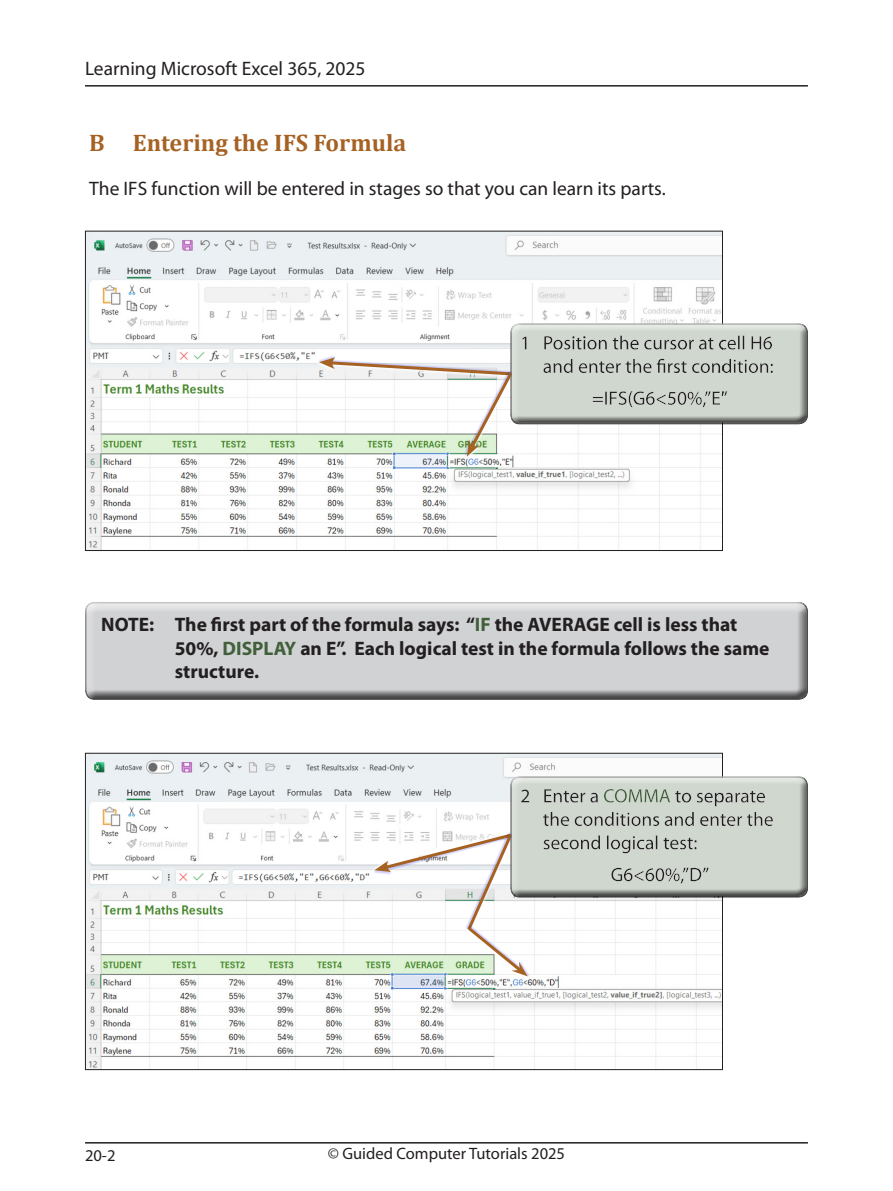
<style>
.page{position:relative;width:893px;height:1191px;background:#fff}
.page>*{position:absolute;margin:0;border:0;box-sizing:border-box;transform-origin:0 0}
.Sub-Head_point{font:700 24px "Cambria";color:#a66223}
.NB_normal{font:700 19.5px/23.4px "Myriad Pro";color:#231f20}
.Paragraph{font:19.5px "Myriad Pro";color:#231f20}
.Body{font:19.5px "Myriad Pro";color:#231f20}
.Body-2{font:16.5px "Myriad Pro";color:#231f20}
.s1{color:#415f3a}
</style>
<div class="page">
<hr style="left:85px;top:1142px;width:723px;height:1px;background:#231f20">
<hr style="left:85px;top:85px;width:723px;height:2px;background:#231f20">
<div style="left:85px;top:602px;width:723px;height:98px;background:#231f20;opacity:.75"></div>
<img style="left:87px;top:233px;width:634px;height:316px">
<img style="left:87px;top:755px;width:634px;height:313px">
<svg style="left:319px;top:323px;width:404px;height:133px"></svg>
<div style="left:510px;top:322px;width:298px;height:97px;background:#c9c8c8"></div>
<div style="left:510px;top:324px;width:298px;height:101px;background:#231f20;opacity:.75"></div>
<svg style="left:374px;top:776px;width:349px;height:200px"></svg>
<div style="left:510px;top:777px;width:298px;height:121px;background:#231f20;opacity:.75"></div>
<p class="Body" style="left:85px;top:57px;width:282px">Learning Microsoft Excel 365, 2025</p>
<p class="Sub-Head_point" style="left:89px;top:125px;width:318px">B Entering the IFS Formula</p>
<p class="Paragraph" style="left:89px;top:177px;width:578px">The IFS function will be entered in stages so that you can learn its parts.</p>
<p class="NB_normal" style="left:175px;top:612px;width:596px;text-indent:-73px">NOTE: The first part of the formula says: “<span class="s1">IF</span> the AVERAGE cell is less that<br>50%, <span class="s1">DISPLAY</span> an E”. Each logical test in the formula follows the same structure.</p>
<p class="Body-2" style="left:85px;top:1144px;width:32px">20-2</p>
<p class="Body-2" style="left:328px;top:1143px;width:239px">© Guided Computer Tutorials 2025</p>
</div>
